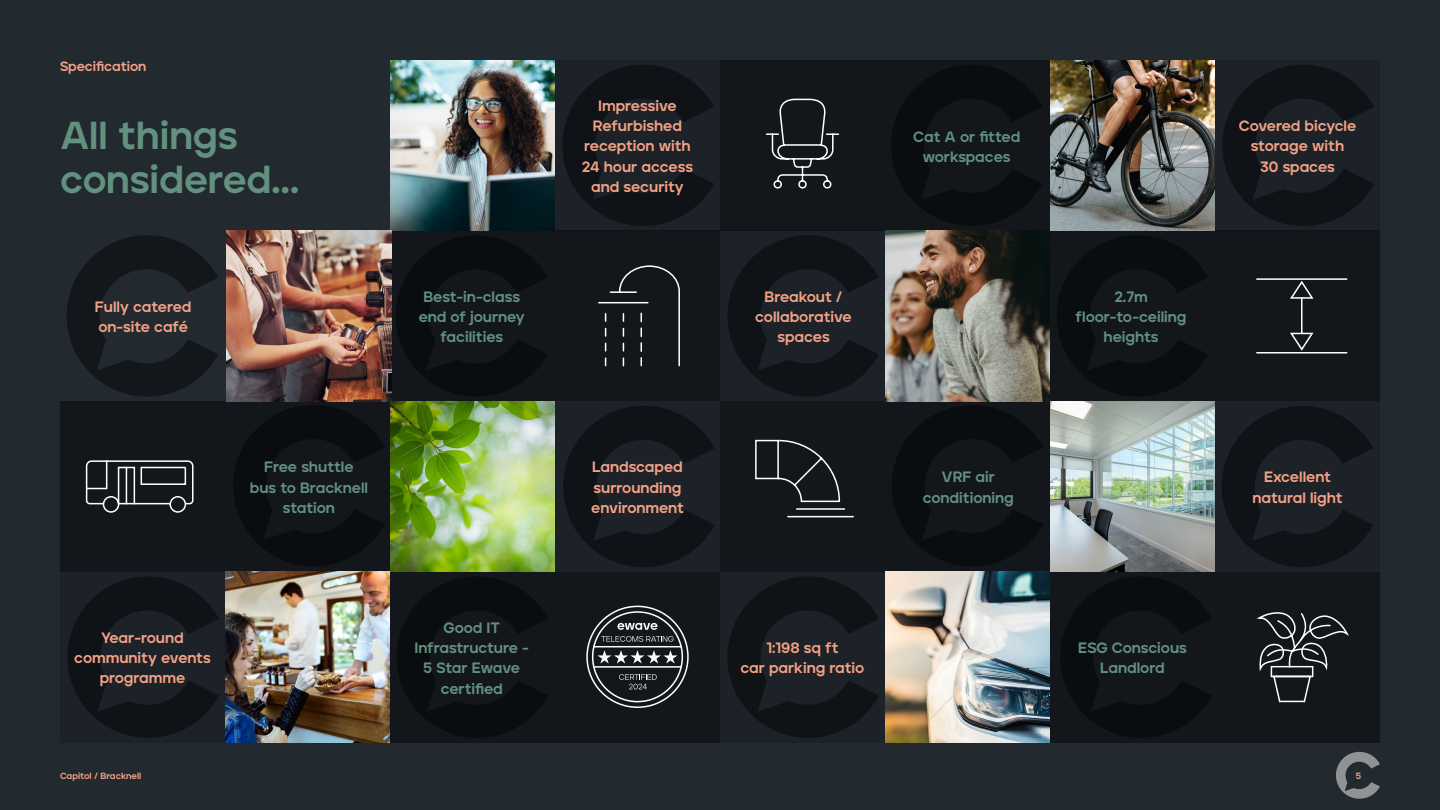
<style>
.page{position:relative;width:1440px;height:810px;background:#22292f}
.page>*{position:absolute;margin:0;border:0;box-sizing:border-box;transform-origin:0 0}
.t1{font:800 39px/43.5px "Jeko";color:#62917f}
.t2{font:800 15px/20.2px "Jeko";letter-spacing:-.005em;color:#f3a185;text-align:center}
.t3{font:800 15px/20.2px "Jeko";letter-spacing:-.005em;color:#62917f;text-align:center}
.t4{font:800 13.5px "Jeko";letter-spacing:-.005em;color:#f3a185}
.t5{font:800 9px "Jeko";color:#f3a185}
</style>
<div class="page">
<div style="left:60px;top:401px;width:330px;height:171px;background:#13171b"></div>
<div style="left:60px;top:572px;width:330px;height:170px;background:#1c2227"></div>
<div style="left:390px;top:401px;width:330px;height:171px;background:#1c2227"></div>
<div style="left:390px;top:572px;width:330px;height:170px;background:#13171b"></div>
<div style="left:390px;top:231px;width:330px;height:170px;background:#13171b"></div>
<div style="left:390px;top:60px;width:330px;height:171px;background:#1c2227"></div>
<div style="left:720px;top:401px;width:330px;height:171px;background:#13171b"></div>
<div style="left:720px;top:572px;width:330px;height:170px;background:linear-gradient(to bottom,#161c20,#171c21)"></div>
<div style="left:720px;top:231px;width:330px;height:170px;background:#1c2227"></div>
<div style="left:720px;top:60px;width:330px;height:171px;background:#13171b"></div>
<div style="left:1050px;top:401px;width:330px;height:171px;background:#1c2227"></div>
<div style="left:1050px;top:572px;width:330px;height:170px;background:#13171b"></div>
<div style="left:1050px;top:231px;width:330px;height:170px;background:#13171b"></div>
<div style="left:1050px;top:60px;width:330px;height:171px;background:#1c2227"></div>
<img style="left:1050px;top:60px;width:165px;height:171px">
<img style="left:885px;top:231px;width:165px;height:170px">
<img style="left:225px;top:572px;width:165px;height:170px">
<img style="left:1050px;top:401px;width:165px;height:171px">
<img style="left:390px;top:401px;width:165px;height:171px">
<img style="left:390px;top:60px;width:165px;height:171px">
<img style="left:885px;top:572px;width:165px;height:170px">
<svg style="left:755px;top:439px;width:99px;height:79px"></svg>
<img style="left:226px;top:231px;width:166px;height:170px">
<svg style="left:563px;top:65px;width:151px;height:161px"></svg>
<svg style="left:728px;top:235px;width:151px;height:162px"></svg>
<svg style="left:1057px;top:236px;width:151px;height:160px"></svg>
<svg style="left:1223px;top:65px;width:151px;height:161px"></svg>
<svg style="left:1222px;top:406px;width:151px;height:161px"></svg>
<svg style="left:1061px;top:577px;width:150px;height:161px"></svg>
<svg style="left:892px;top:405px;width:151px;height:161px"></svg>
<svg style="left:396px;top:236px;width:151px;height:160px"></svg>
<svg style="left:397px;top:577px;width:151px;height:161px"></svg>
<svg style="left:563px;top:406px;width:151px;height:161px"></svg>
<svg style="left:234px;top:405px;width:150px;height:161px"></svg>
<svg style="left:67px;top:235px;width:151px;height:162px"></svg>
<svg style="left:68px;top:577px;width:151px;height:161px"></svg>
<svg style="left:1256px;top:278px;width:92px;height:76px"></svg>
<svg style="left:598px;top:265px;width:82px;height:102px"></svg>
<svg style="left:765px;top:98px;width:75px;height:91px"></svg>
<div style="left:586px;top:606px;width:103px;height:102px;border:2px solid #fff;border-radius:50%"></div>
<div style="left:592px;top:611px;width:91px;height:91px;border:2px solid #fff;border-radius:50%"></div>
<svg style="left:597px;top:650px;width:81px;height:14px"></svg>
<hr style="left:594px;top:646px;width:87px;height:1px;background:#fff">
<hr style="left:594px;top:666px;width:87px;height:2px;background:#fff">
<svg style="left:617px;top:623px;width:41px;height:7px"></svg>
<svg style="left:601px;top:636px;width:73px;height:6px"></svg>
<svg style="left:619px;top:674px;width:38px;height:15px"></svg>
<svg style="left:1256px;top:612px;width:93px;height:91px"></svg>
<svg style="left:85px;top:460px;width:109px;height:53px"></svg>
<svg style="left:1336px;top:752px;width:44px;height:47px"></svg>
<p class="t4" style="left:60px;top:58px;width:88px">Specification</p>
<h1 class="t1" style="left:60px;top:113px;width:241px">All things considered…</h1>
<p class="t2" style="left:95px;top:296px;width:98px;text-align:left">Fully catered on-site café</p>
<p class="t3" style="left:250px;top:457px;width:120px">Free shuttle bus to Bracknell station</p>
<p class="t2" style="left:74px;top:627px;width:138px">Year-round community events programme</p>
<p class="t3" style="left:419px;top:286px;width:108px">Best-in-class end of journey facilities</p>
<p class="t3" style="left:415px;top:617px;width:116px">Good IT<br>Infrastructure -<br>5 Star Ewave certified</p>
<p class="t2" style="left:582px;top:95px;width:113px">Impressive<br>Refurbished reception with<br>24 hour access and security</p>
<p class="t2" style="left:591px;top:457px;width:94px;text-align:left">Landscaped surrounding environment</p>
<p class="t2" style="left:755px;top:286px;width:98px">Breakout / collaborative spaces</p>
<p class="t3" style="left:913px;top:127px;width:109px">Cat A or fitted workspaces</p>
<p class="t3" style="left:923px;top:467px;width:92px">VRF air conditioning</p>
<p class="t2" style="left:741px;top:637px;width:125px">1:198 sq ft<br>car parking ratio</p>
<p class="t3" style="left:1076px;top:286px;width:112px">2.7m floor-to-ceiling heights</p>
<p class="t2" style="left:1239px;top:115px;width:119px">Covered bicycle storage with<br>30 spaces</p>
<p class="t2" style="left:1253px;top:467px;width:92px">Excellent natural light</p>
<p class="t3" style="left:1078px;top:637px;width:110px">ESG Conscious<br>Landlord</p>
<p class="t5" style="left:60px;top:770px;width:83px">Capitol / Bracknell</p>
<p class="t5" style="left:1356px;top:770px;width:7px">5</p>
</div>
